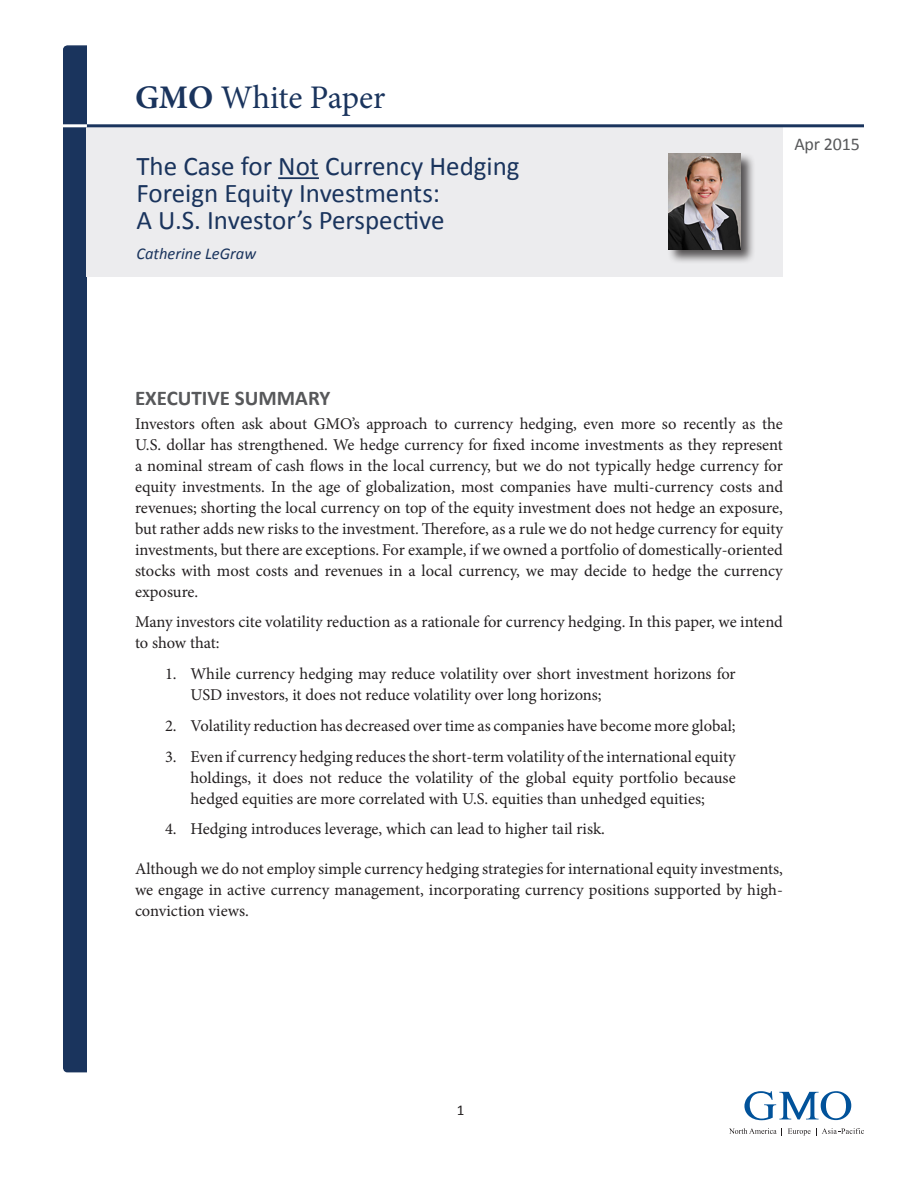
<style>
.page{position:relative;width:918px;height:1188px;background:#fff}
.page>*{position:absolute;margin:0;border:0;box-sizing:border-box;transform-origin:0 0}
.t1{font:33px "Minion Pro";letter-spacing:-.01em;color:#1a345d}
.t2{font:27px/27px "Calibri";color:#1a345d}
.Section_Head{font:700 21px "Calibri";color:#57585a}
.t3{font:18px "Calibri";letter-spacing:-.01em;color:#57585a}
.body_text{font:16.5px/21px "Minion Pro";color:#231f20;text-align:justify}
.Numbered_Text{font:16.5px/21px "Minion Pro";color:#231f20}
.t4{font:italic 16.5px "Calibri";color:#1a345d}
.Page_number{font:15px "Calibri";color:#231f20}
.s1{font-weight:700}
</style>
<div class="page">
<svg style="left:744px;top:1091px;width:107px;height:29px"></svg>
<svg style="left:729px;top:1128px;width:53px;height:8px"></svg>
<svg style="left:788px;top:1128px;width:76px;height:8px"></svg>
<div style="left:64px;top:46px;width:46px;height:1026px;background:#1a345d;border-radius:4px"></div>
<div style="left:63px;top:45px;width:48px;height:1027px;border:2px solid #1a345d;border-radius:4px"></div>
<div style="left:87px;top:35px;width:71px;height:1092px;background:#fff"></div>
<div style="left:87px;top:125px;width:696px;height:151px;background:#ececee"></div>
<hr style="left:79px;top:124px;width:785px;height:3px;background:#1a345d">
<hr style="left:52px;top:124px;width:35px;height:3px;background:#fff">
<div style="left:667px;top:152px;width:89px;height:113px;background:#231f20;opacity:.75"></div>
<img style="left:669px;top:153px;width:72px;height:97px">
<hr style="left:278px;top:177px;width:41px;height:2px;background:#1a345d">
<h1 class="t1" style="left:135px;top:76px;width:252px"><span class="s1">GMO</span> White Paper</h1>
<p class="t2" style="left:136px;top:153px;width:385px">The Case for Not Currency Hedging<br>Foreign Equity Investments:<br>A U.S. Investor’s Perspective</p>
<p class="t4" style="left:136px;top:242px;width:121px">Catherine LeGraw</p>
<p class="t3" style="left:794px;top:133px;width:67px">Apr 2015</p>
<p class="Section_Head" style="left:135px;top:385px;width:197px">EXECUTIVE SUMMARY</p>
<p class="body_text" style="left:135px;top:413px;width:650px">Investors often ask about GMO’s approach to currency hedging, even more so recently as the U.S. dollar has strengthened. We hedge currency for fixed income investments as they represent a nominal stream of cash flows in the local currency, but we do not typically hedge currency for equity investments. In the age of globalization, most companies have multi-currency costs and revenues; shorting the local currency on top of the equity investment does not hedge an exposure, but rather adds new risks to the investment. Therefore, as a rule we do not hedge currency for equity investments, but there are exceptions. For example, if we owned a portfolio of domestically-oriented stocks with most costs and revenues in a local currency, we may decide to hedge the currency exposure.</p>
<p class="body_text" style="left:135px;top:612px;width:650px">Many investors cite volatility reduction as a rationale for currency hedging. In this paper, we intend to show that:</p>
<p class="Numbered_Text" style="left:190px;top:663px;width:547px;text-indent:-26px">1. While currency hedging may reduce volatility over short investment horizons for<br>USD investors, it does not reduce volatility over long horizons;</p>
<p class="Numbered_Text" style="left:165px;top:715px;width:572px">2. Volatility reduction has decreased over time as companies have become more global;</p>
<p class="Numbered_Text" style="left:190px;top:746px;width:547px;text-align:justify;text-indent:-26px">3. Even if currency hedging reduces the short-term volatility of the international equity holdings, it does not reduce the volatility of the global equity portfolio because hedged equities are more correlated with U.S. equities than unhedged equities;</p>
<p class="Numbered_Text" style="left:165px;top:819px;width:441px">4. Hedging introduces leverage, which can lead to higher tail risk.</p>
<p class="body_text" style="left:135px;top:858px;width:649px">Although we do not employ simple currency hedging strategies for international equity investments, we engage in active currency management, incorporating currency positions supported by high&shy;conviction views.</p>
<p class="Page_number" style="left:457px;top:1101px;width:9px">1</p>
</div>
